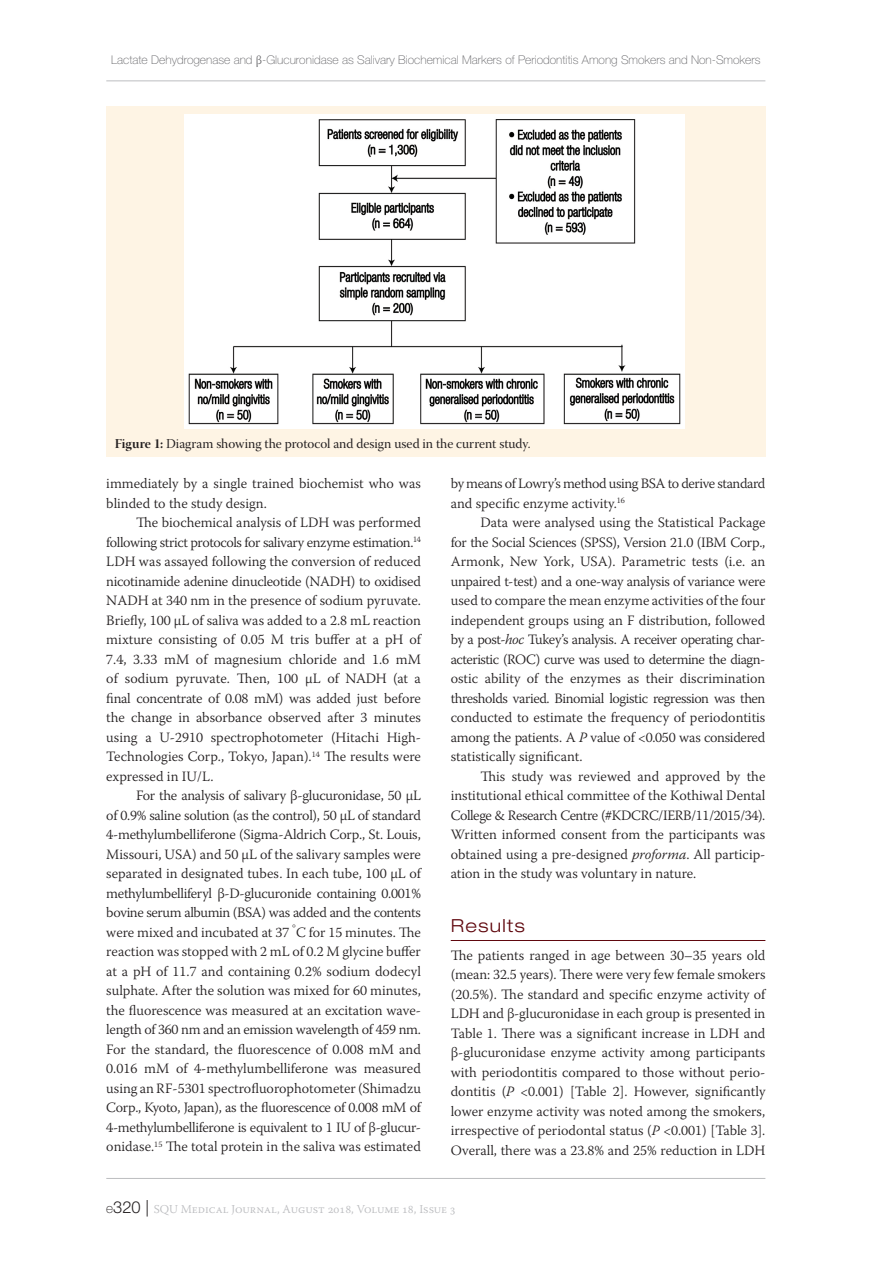
<style>
.page{position:relative;width:893px;height:1263px;background:#fff}
.page>*{position:absolute;margin:0;border:0;box-sizing:border-box;transform-origin:0 0}
.t1{font:300 expanded 18px "Helvetica Neue LT Pro";letter-spacing:.075em;color:#60080e}
.t2{font:300 14.25px/19.5px "Warnock Pro";color:#231f20;text-align:justify}
.t3{font:13.5px "Warnock Pro Subh";color:#231f20}
.t4{font:100 12px "Helvetica Neue LT Pro";color:#636366}
.t5{font:300 12px "Warnock Pro";color:#bcbdc0}
.s1{font-family:"Warnock Pro";font-weight:300}
.s2{font-family:"Warnock Pro Bold Disp"}
.s3{font-style:italic}
.s4{font-family:"Helvetica Neue LT Pro";font-weight:100;font-size:13.5px;color:#231f20}
.s5{font-family:"Helvetica Neue LT Pro";font-size:16.5px;color:#231f20}
</style>
<div class="page">
<hr style="left:106px;top:81px;width:659px;height:1px;background:#bcbdc0">
<hr style="left:106px;top:1178px;width:659px;height:1px;background:#bcbdc0">
<hr style="left:451px;top:940px;width:314px;height:1px;background:#60080e">
<div style="left:106px;top:106px;width:659px;height:351px;background:#fef4e4"></div>
<img style="left:184px;top:115px;width:500px;height:313px">
<p class="t4" style="left:111px;top:53px;width:651px">Lactate Dehydrogenase and <span class="s1">β</span>-Glucuronidase as Salivary Biochemical Markers of Periodontitis Among Smokers and Non-Smokers</p>
<p class="t3" style="left:115px;top:436px;width:417px"><span class="s2">Figure 1:</span> Diagram showing the protocol and design used in the current study.</p>
<p class="t2" style="left:106px;top:474px;width:316px">immediately by a single trained biochemist who was blinded to the study design.</p>
<p class="t2" style="left:106px;top:513px;width:316px;text-indent:30px">The biochemical analysis of LDH was performed following strict protocols for salivary enzyme estimation.<sup>14<br></sup>LDH was assayed following the conversion of reduced nicotinamide adenine dinucleotide (NADH) to oxidised NADH at 340 nm in the presence of sodium pyruvate.<br>Briefly, 100 μL of saliva was added to a 2.8 mL reaction mixture consisting of 0.05 M tris buffer at a pH of 7.4, 3.33 mM of magnesium chloride and 1.6 mM of sodium pyruvate. Then, 100 μL of NADH (at a final concentrate of 0.08 mM) was added just before the change in absorbance observed after 3 minutes using a U-2910 spectrophotometer (Hitachi High-Technologies Corp., Tokyo, Japan).<sup>14</sup> The results were expressed in IU/L.</p>
<p class="t2" style="left:106px;top:786px;width:316px;text-indent:30px">For the analysis of salivary β-glucuronidase, 50 μL of 0.9% saline solution (as the control), 50 µL of standard 4-methylumbelliferone (Sigma-Aldrich Corp., St. Louis, Missouri, USA) and 50 µL of the salivary samples were separated in designated tubes. In each tube, 100 μL of methylumbelliferyl β-D-glucuronide containing 0.001% bovine serum albumin (BSA) was added and the contents were mixed and incubated at 37 <sup>°</sup>C for 15 minutes. The reaction was stopped with 2 mL of 0.2 M glycine buffer at a pH of 11.7 and containing 0.2% sodium dodecyl sulphate. After the solution was mixed for 60 minutes, the fluorescence was measured at an excitation wave&shy;length of 360 nm and an emission wavelength of 459 nm.<br>For the standard, the fluorescence of 0.008 mM and 0.016 mM of 4-methylumbelliferone was measured using an RF-5301 spectrofluorophotometer (Shimadzu Corp., Kyoto, Japan), as the fluorescence of 0.008 mM of 4-methylumbelliferone is equivalent to 1 IU of β-glucur&shy;onidase.<sup>15</sup> The total protein in the saliva was estimated</p>
<p class="t2" style="left:451px;top:474px;width:316px">by means of Lowry’s method using BSA to derive standard and specific enzyme activity.<sup>16</sup></p>
<p class="t2" style="left:451px;top:513px;width:316px;text-indent:30px">Data were analysed using the Statistical Package for the Social Sciences (SPSS), Version 21.0 (IBM Corp., Armonk, New York, USA). Parametric tests (i.e. an unpaired t-test) and a one-way analysis of variance were used to compare the mean enzyme activities of the four independent groups using an F distribution, followed by a post-<span class="s3">hoc</span> Tukey’s analysis. A receiver operating char&shy;acteristic (ROC) curve was used to determine the diagn&shy;ostic ability of the enzymes as their discrimination thresholds varied. Binomial logistic regression was then conducted to estimate the frequency of periodontitis among the patients. A <span class="s3">P</span> value of &lt;0.050 was considered statistically significant.</p>
<p class="t2" style="left:451px;top:766px;width:316px;text-indent:30px">This study was reviewed and approved by the institutional ethical committee of the Kothiwal Dental College &amp; Research Centre (#KDCRC/IERB/11/2015/34).<br>Written informed consent from the participants was obtained using a pre-designed <span class="s3">proforma</span>. All particip&shy;ation in the study was voluntary in nature.</p>
<p class="t1" style="left:451px;top:915px;width:76px">Results</p>
<p class="t2" style="left:451px;top:945px;width:316px">The patients ranged in age between 30–35 years old (mean: 32.5 years). There were very few female smokers (20.5%). The standard and specific enzyme activity of LDH and β-glucuronidase in each group is presented in Table 1. There was a significant increase in LDH and β-glucuronidase enzyme activity among participants with periodontitis compared to those without perio&shy;dontitis (<span class="s3">P</span> &lt;0.001) [Table 2]. However, significantly lower enzyme activity was noted among the smokers, irrespective of periodontal status (<span class="s3">P</span> &lt;0.001) [Table 3].<br>Overall, there was a 23.8% and 25% reduction in LDH</p>
<p class="t5" style="left:106px;top:1201px;width:351px"><span class="s4">e</span><span class="s5">320 |</span> SQU Medical Journal, August 2018, Volume 18, Issue 3</p>
</div>
